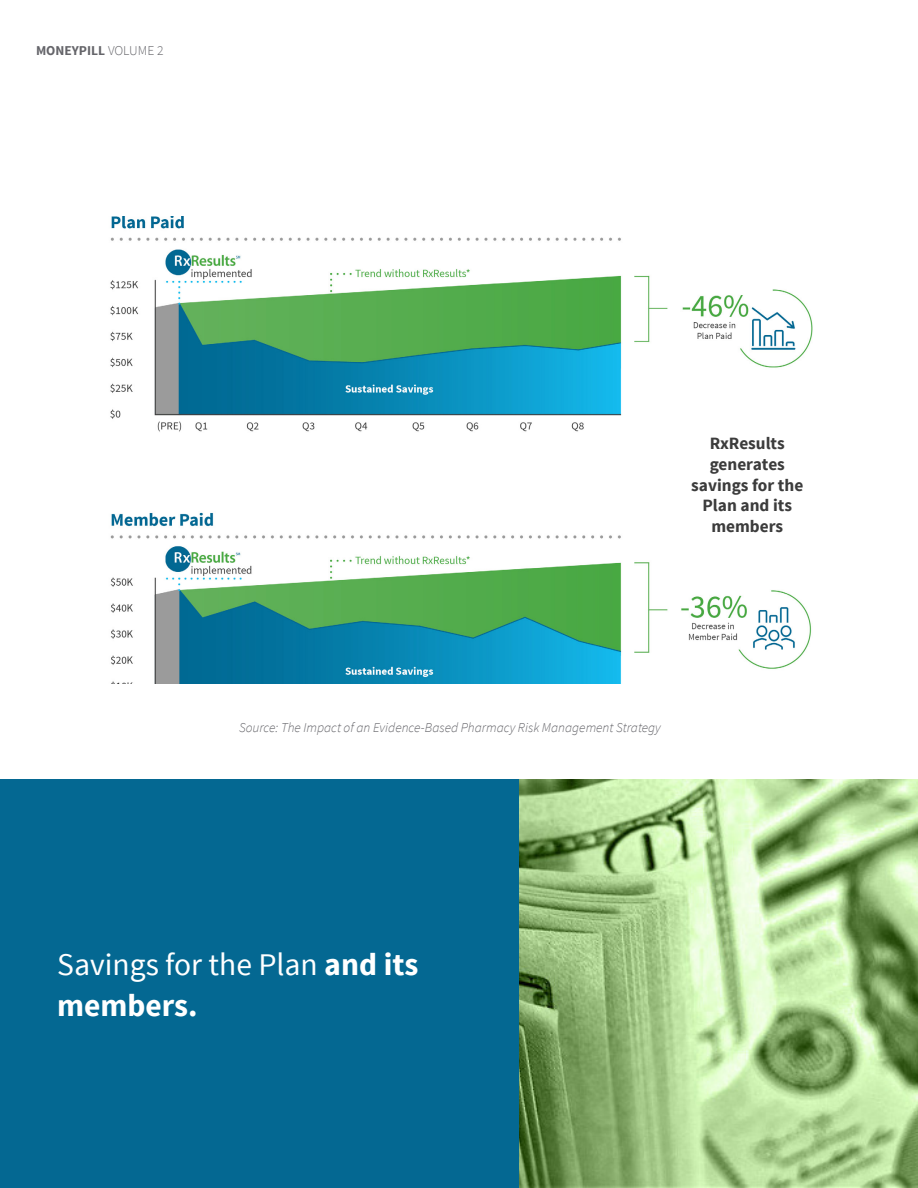
<style>
.page{position:relative;width:918px;height:1188px;background:#fff}
.page>*{position:absolute;margin:0;border:0;box-sizing:border-box;transform-origin:0 0}
.t1{font:31.5px/40.5px "Source Sans Pro";color:#fff}
.t2{font:700 17.25px/20.7px "Source Sans Pro";color:#3c3c3c;text-align:center}
.t3{font:italic 300 13.5px "Source Sans Pro";color:#65656a}
.t4{font:700 13.5px "Source Sans Pro";color:#65656a}
.s1{font-weight:300}
.s2{font-weight:700}
</style>
<div class="page">
<img style="left:518px;top:780px;width:400px;height:408px">
<div style="left:0;top:780px;width:518px;height:408px;background:#046892"></div>
<img style="left:110px;top:216px;width:703px;height:216px">
<img style="left:110px;top:512px;width:701px;height:171px">
<div style="left:670px;top:374px;width:140px;height:214px;background:#fff"></div>
<div style="left:685px;top:422px;width:136px;height:123px;background:#fff"></div>
<p class="t4" style="left:36px;top:42px;width:129px">MONEYPILL <span class="s1">VOLUME 2</span></p>
<p class="t2" style="left:691px;top:434px;width:114px">RxResults generates savings for the<br>Plan and its members</p>
<p class="t3" style="left:239px;top:719px;width:423px">Source: The Impact of an Evidence-Based Pharmacy Risk Management Strategy</p>
<h1 class="t1" style="left:57px;top:945px;width:363px">Savings for the Plan <span class="s2">and its members.</span></h1>
</div>
